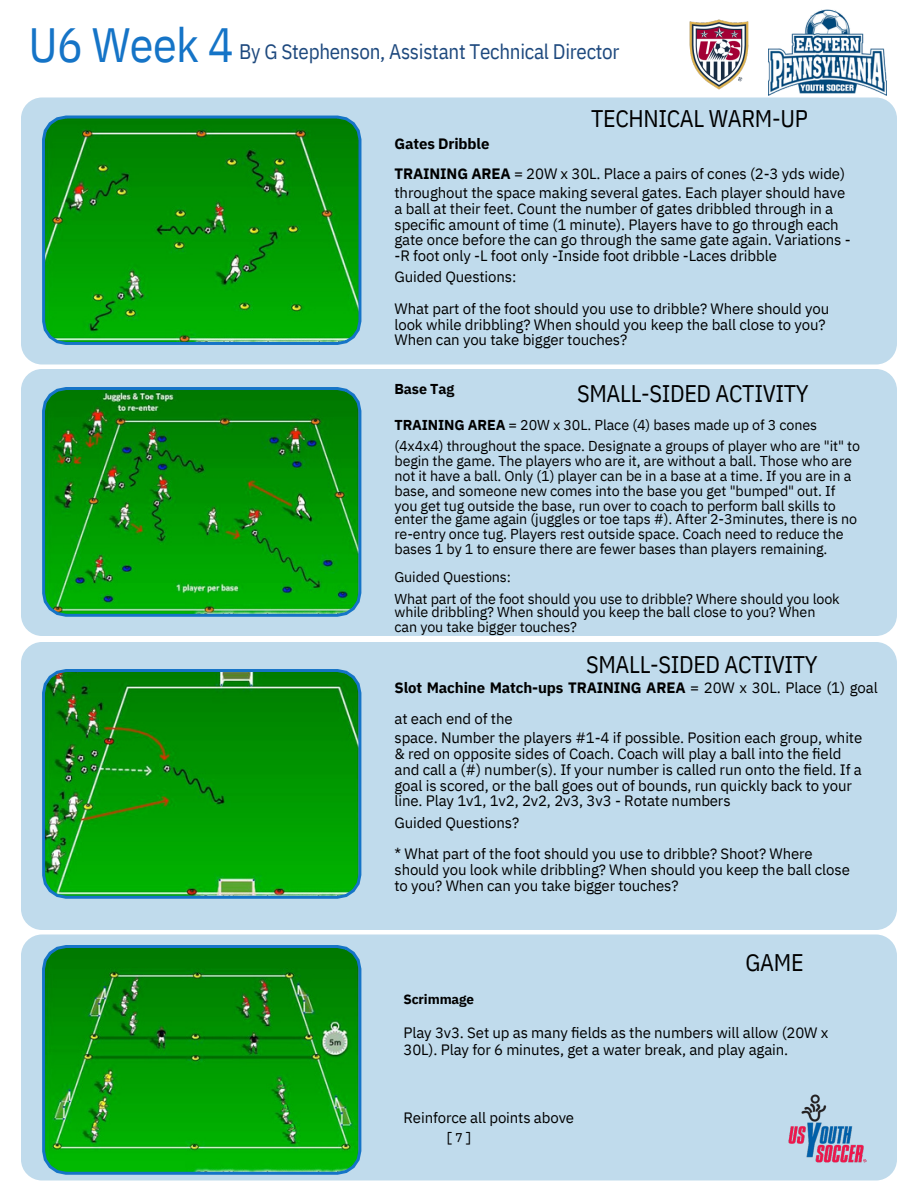
<style>
.page{position:relative;width:918px;height:1188px;background:#fff}
.page>*{position:absolute;margin:0;border:0;box-sizing:border-box;transform-origin:0 0}
.t1{font:48px "IBM Plex Sans Cond";letter-spacing:-.015em;color:#1574c7}
.t2{font:24px "IBM Plex Sans Cond";letter-spacing:-.015em;color:#000}
.t3{font:21px "IBM Plex Sans Cond";letter-spacing:-.015em;color:#1e497e}
.t4{font:15px/15.8px "IBM Plex Sans";letter-spacing:-.01em;color:#000}
.t5{font:15px "Courier Prime";color:#000}
.t6{font:14.25px/15px "IBM Plex Sans";letter-spacing:-.01em;color:#000}
.t7{font:700 14.25px "IBM Plex Sans";letter-spacing:-.01em;color:#000}
.t8{font:700 13.5px "IBM Plex Sans";letter-spacing:-.01em;color:#000}
.s1{font-weight:700}
</style>
<div class="page">
<div style="left:21px;top:934px;width:876px;height:247px;background:#c0dbec"></div>
<div style="left:21px;top:642px;width:876px;height:288px;background:#c0dbec"></div>
<div style="left:21px;top:369px;width:876px;height:267px;background:#c0dbec"></div>
<div style="left:21px;top:94px;width:876px;height:271px;background:#c0dbec"></div>
<svg style="left:42px;top:116px;width:319px;height:229px;background:#0b9712"></svg>
<svg style="left:42px;top:669px;width:319px;height:230px;background:#0d9613"></svg>
<svg style="left:42px;top:387px;width:319px;height:230px;background:#0e9215"></svg>
<svg style="left:42px;top:945px;width:319px;height:230px;background:#0d9714"></svg>
<img style="left:768px;top:9px;width:118px;height:87px">
<img style="left:683px;top:19px;width:73px;height:78px">
<img style="left:782px;top:1088px;width:92px;height:82px">
<h2 class="t1" style="left:28px;top:13px;width:207px">U6 Week 4</h2>
<h4 class="t3" style="left:239px;top:37px;width:382px">By G Stephenson, Assistant Technical Director</h4>
<p class="t2" style="left:591px;top:102px;width:218px">TECHNICAL WARM-UP</p>
<h2 class="t4" style="left:395px;top:128px;width:452px;line-height:30.3px"><span class="s1">Gates Dribble<br>TRAINING AREA</span> = 20W x 30L. Place a pairs of cones (2-3 yds wide)</h2>
<h2 class="t4" style="left:395px;top:185px;width:458px">throughout the space making several gates. Each player should have a ball at their feet. Count the number of gates dribbled through in a specific amount of time (1 minute). Players have to go through each gate once before the can go through the same gate again. Variations - -R foot only -L foot only -Inside foot dribble -Laces dribble</h2>
<h2 class="t4" style="left:395px;top:269px;width:123px">Guided Questions:</h2>
<p class="t4" style="left:395px;top:300px;width:436px">What part of the foot should you use to dribble? Where should you look while dribbling? When should you keep the ball close to you?<br>When can you take bigger touches?</p>
<h4 class="t7" style="left:395px;top:380px;width:61px">Base Tag</h4>
<h4 class="t6" style="left:395px;top:414px;width:467px;line-height:21.5px"><span class="s1">TRAINING AREA</span> = 20W x 30L. Place (4) bases made up of 3 cones (4x4x4) throughout the space. Designate a groups of player who are "it" to</h4>
<h4 class="t6" style="left:395px;top:453px;width:459px">begin the game. The players who are it, are without a ball. Those who are not it have a ball. Only (1) player can be in a base at a time. If you are in a base, and someone new comes into the base you get "bumped" out. If you get tug outside the base, run over to coach to perform ball skills to</h4>
<h4 class="t6" style="left:395px;top:511px;width:464px">enter the game again (juggles or toe taps #). After 2-3minutes, there is no re-entry once tug. Players rest outside space. Coach need to reduce the bases 1 by 1 to ensure there are fewer bases than players remaining.</h4>
<h4 class="t6" style="left:395px;top:569px;width:118px">Guided Questions:</h4>
<h4 class="t6" style="left:395px;top:592px;width:447px;line-height:12.9px">What part of the foot should you use to dribble? Where should you look while dribbling? When should you keep the ball close to you? When</h4>
<h4 class="t6" style="left:395px;top:619px;width:184px">can you take bigger touches?</h4>
<h4 class="t2" style="left:577px;top:377px;width:233px">SMALL-SIDED ACTIVITY</h4>
<h4 class="t2" style="left:586px;top:648px;width:233px">SMALL-SIDED ACTIVITY</h4>
<h4 class="t4" style="left:395px;top:671px;width:485px;line-height:31.5px"><span class="s1">Slot Machine Match-ups TRAINING AREA</span> = 20W x 30L. Place (1) goal at each end of the</h4>
<h4 class="t4" style="left:395px;top:730px;width:469px">space. Number the players #1-4 if possible. Position each group, white &amp; red on opposite sides of Coach. Coach will play a ball into the field and call a (#) number(s). If your number is called run onto the field. If a goal is scored, or the ball goes out of bounds, run quickly back to your line. Play 1v1, 1v2, 2v2, 2v3, 3v3 - Rotate numbers</h4>
<h4 class="t4" style="left:395px;top:806px;width:420px;line-height:31.5px">Guided Questions?<br>* What part of the foot should you use to dribble? Shoot? Where</h4>
<p class="t4" style="left:395px;top:861px;width:457px">should you look while dribbling? When should you keep the ball close to you? When can you take bigger touches?</p>
<p class="t8" style="left:404px;top:990px;width:72px">Scrimmage</p>
<h2 class="t2" style="left:746px;top:947px;width:60px">GAME</h2>
<h2 class="t4" style="left:404px;top:1024px;width:427px;line-height:16.8px">Play 3v3. Set up as many fields as the numbers will allow (20W x<br>30L). Play for 6 minutes, get a water break, and play again.</h2>
<p class="t4" style="left:404px;top:1109px;width:172px">Reinforce all points above</p>
<p class="t5" style="left:445px;top:1131px;width:28px">[7]</p>
</div>
